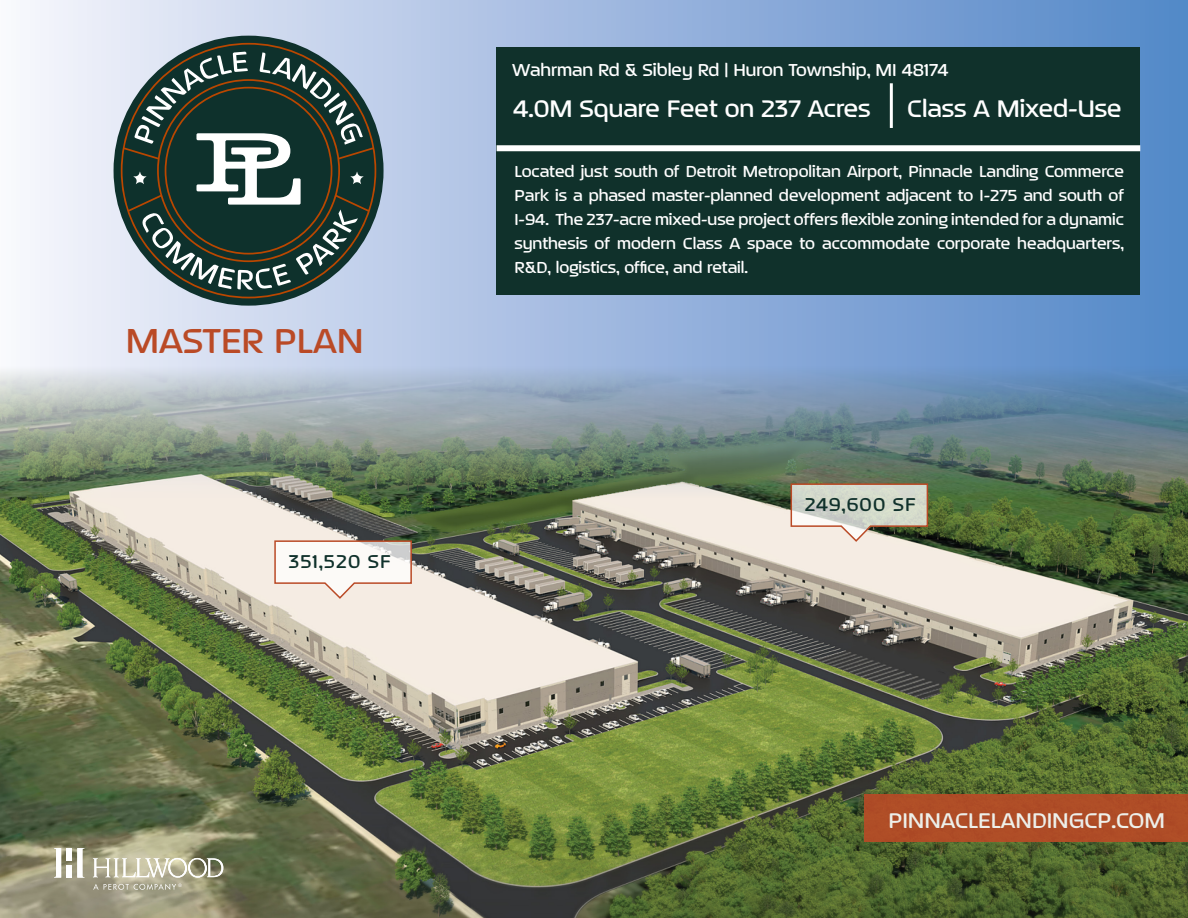
<style>
.page{position:relative;width:1188px;height:918px;background:#fff}
.page>*{position:absolute;margin:0;border:0;box-sizing:border-box;transform-origin:0 0}
.t1{font:500 39px "September";color:#ba4a26}
.t2{font:500 27px "September";color:#fff}
.t3{font:500 24px "September";color:#fff}
.t4{font:500 21px "September";letter-spacing:.05em;color:#10312b}
.t5{font:500 19.5px "September";color:#fff}
.t6{font:500 18px/24px "September";color:#fff;text-align:justify}
</style>
<div class="page">
<div style="left:0;top:0;width:1188px;height:918px;background:linear-gradient(to right,#f5f3fb,#4e82c3)"></div>
<img style="left:0;top:367px;width:1188px;height:551px">
<div style="left:114px;top:36px;width:270px;height:270px;background:#0e312c;border-radius:50%"></div>
<svg style="left:121px;top:43px;width:255px;height:255px"></svg>
<svg style="left:134px;top:52px;width:229px;height:238px"></svg>
<svg style="left:133px;top:87px;width:231px;height:168px"></svg>
<svg style="left:77px;top:848px;width:7px;height:30px"></svg>
<svg style="left:54px;top:848px;width:7px;height:30px"></svg>
<div style="left:66px;top:848px;width:6px;height:12px;background:#fff"></div>
<div style="left:66px;top:865px;width:6px;height:13px;background:#fff"></div>
<svg style="left:93px;top:858px;width:130px;height:20px"></svg>
<svg style="left:93px;top:884px;width:89px;height:6px"></svg>
<svg style="left:274px;top:540px;width:139px;height:60px"></svg>
<svg style="left:790px;top:483px;width:139px;height:60px"></svg>
<div style="left:864px;top:794px;width:324px;height:48px;background:#af4d26"></div>
<div style="left:497px;top:47px;width:643px;height:247px;background:#10312b"></div>
<div style="left:497px;top:145px;width:643px;height:6px;background:#fff"></div>
<hr style="left:890px;top:83px;width:3px;height:45px;background:#fff">
<h1 class="t1" style="left:126px;top:315px;width:239px">MASTER PLAN</h1>
<p class="t4" style="left:289px;top:548px;width:104px">351,520 SF</p>
<p class="t5" style="left:512px;top:58px;width:438px">Wahrman Rd &amp; Sibley Rd | Huron Township, MI 48174</p>
<h2 class="t2" style="left:513px;top:91px;width:359px">4.0M Square Feet on 237 Acres</h2>
<h2 class="t2" style="left:907px;top:91px;width:216px">Class A Mixed-Use</h2>
<p class="t6" style="left:514px;top:158px;width:611px">Located just south of Detroit Metropolitan Airport, Pinnacle Landing Commerce Park is a phased master-planned development adjacent to I-275 and south of I-94. The 237-acre mixed-use project offers flexible zoning intended for a dynamic synthesis of modern Class A space to accommodate corporate headquarters, R&amp;D, logistics, office, and retail.</p>
<p class="t4" style="left:805px;top:491px;width:112px">249,600 SF</p>
<h3 class="t3" style="left:888px;top:805px;width:278px">PINNACLELANDINGCP.COM</h3>
</div>
